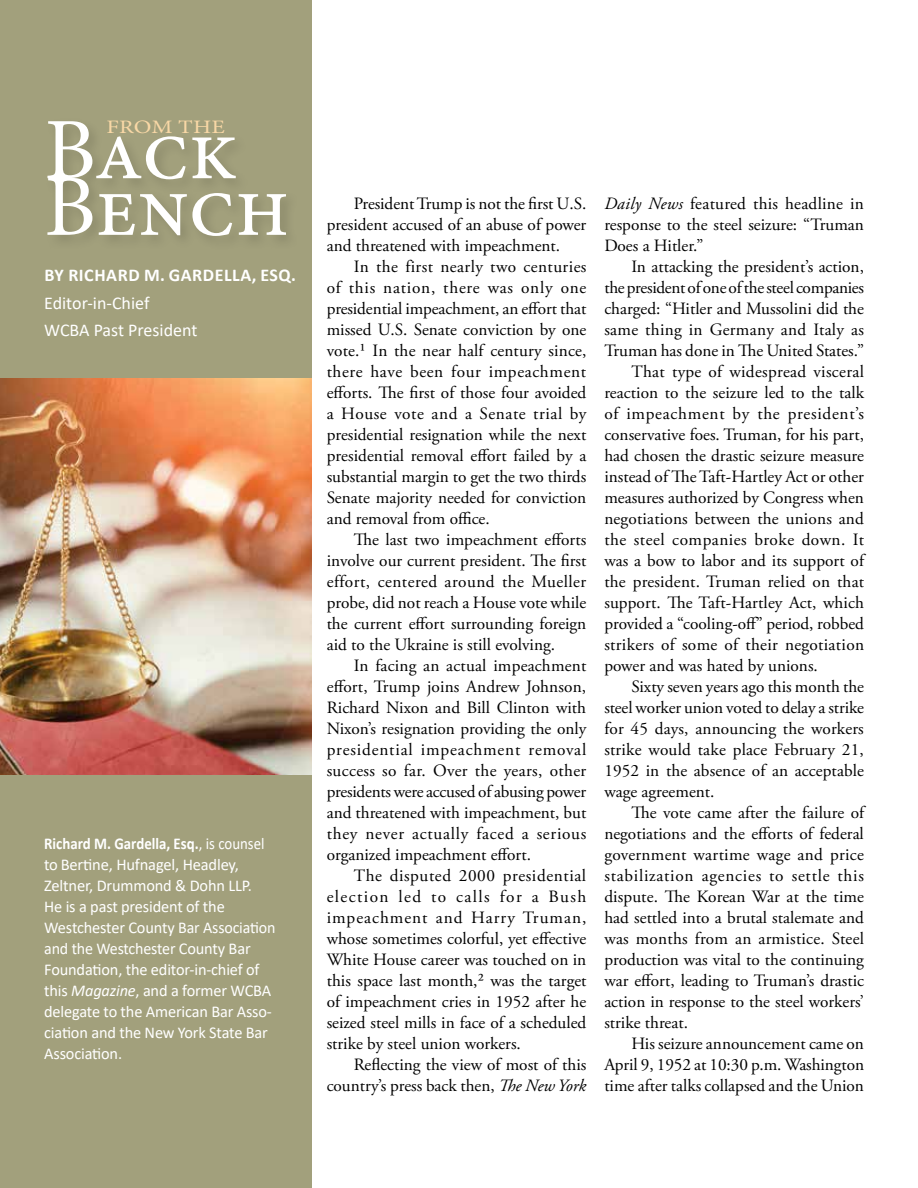
<style>
.page{position:relative;width:918px;height:1188px;background:#fff}
.page>*{position:absolute;margin:0;border:0;box-sizing:border-box;transform-origin:0 0}
.t1{font:87.6px "Minion Pro";color:#fff}
.t2{font:19.05px "Minion Pro";letter-spacing:.01em;color:#f9d8a6;scale:1.25 1}
.t3{font:18px/27.5px "Calibri";color:#fff}
.t4{font:700 18px "Calibri";letter-spacing:.03em;color:#fff}
.t5{font:17.25px/21px "Adobe Garamond Pro";color:#000;text-align:justify}
.t6{font:17.25px "Adobe Garamond Pro";letter-spacing:.02em;color:#000}
.t7{font:17.25px "Adobe Garamond Pro";letter-spacing:-.02em;color:#000}
.t8{font:17.25px "Adobe Garamond Pro";letter-spacing:.045em;color:#000}
.t9{font:17.25px "Adobe Garamond Pro";letter-spacing:.04em;color:#000}
.t10{font:17.25px "Adobe Garamond Pro";letter-spacing:.03em;color:#000}
.t11{font:16.5px/21px "Calibri";letter-spacing:-.01em;color:#fff;scale:.9 1}
.s1{font-weight:700}
.s2{font-style:italic}
</style>
<div class="page">
<div style="left:0;top:0;width:312px;height:1188px;background:#a2a07c"></div>
<img style="left:0;top:378px;width:312px;height:396px">
<div style="left:44px;top:117px;width:258px;height:134px;background:#9e9c79"></div>
<p class="t2" style="left:106px;top:114px;width:97px">FROM THE</p>
<h1 class="t1" style="left:44px;top:92px;width:195px">Back</h1>
<h1 class="t1" style="left:44px;top:148px;width:247px">Bench</h1>
<p class="t4" style="left:45px;top:263px;width:253px">BY RICHARD M. GARDELLA, ESQ.</p>
<p class="t3" style="left:44px;top:289px;width:155px">Editor-in-Chief<br>WCBA Past President</p>
<p class="t11" style="left:44px;top:832px;width:259px"><span class="s1">Richard M. Gardella, Esq.</span>, is counsel to Bertine, Hufnagel, Headley,<br>Zeltner, Drummond &amp; Dohn LLP.<br>He is a past president of the<br>Westchester County Bar Association and the Westchester County Bar<br>Foundation, the editor-in-chief of this <span class="s2">Magazine</span>, and a former WCBA delegate to the American Bar Asso&shy;ciation and the New York State Bar<br>Association.</p>
<p class="t5" style="left:327px;top:194px;width:261px;text-indent:27px">President Trump is not the first U.S. president accused of an abuse of power and threatened with impeachment.</p>
<p class="t5" style="left:327px;top:257px;width:261px;text-indent:27px">In the first nearly two centuries of this nation, there was only one presidential impeachment, an effort that missed U.S. Senate conviction by one vote.¹ In the near half century since, there have been four impeachment efforts. The first of those four avoided a House vote and a Senate trial by presidential resignation while the next presidential removal effort failed by a substantial margin to get the two thirds Senate majority needed for conviction and removal from office.</p>
<p class="t5" style="left:327px;top:530px;width:261px;text-indent:27px">The last two impeachment efforts involve our current president. The first effort, centered around the Mueller probe, did not reach a House vote while the current effort surrounding foreign aid to the Ukraine is still evolving.</p>
<p class="t5" style="left:327px;top:656px;width:261px;text-indent:27px">In facing an actual impeachment effort, Trump joins Andrew Johnson, Richard Nixon and Bill Clinton with Nixon’s resignation providing the only presidential impeachment removal success so far. Over the years, other presidents were accused of abusing power and threatened with impeachment, but they never actually faced a serious organized impeachment effort.</p>
<p class="t5" style="left:327px;top:865px;width:261px;text-indent:27px">The disputed 2000 presidential election led to calls for a Bush impeachment and Harry Truman, whose sometimes colorful, yet effective White House career was touched on in this space last month,² was the target of impeachment cries in 1952 after he seized steel mills in face of a scheduled strike by steel union workers.</p>
<p class="t5" style="left:327px;top:1054px;width:261px;text-align:right">Reflecting the view of most of this country’s press back then, <span class="s2">The New York</span></p>
<p class="t5" style="left:604px;top:193px;width:261px"><span class="s2">Daily News</span> featured this headline in response to the steel seizure: “Truman Does a Hitler.”</p>
<p class="t5" style="left:631px;top:256px;width:234px">In attacking the president’s action,</p>
<p class="t7" style="left:604px;top:277px;width:261px">the president of one of the steel companies</p>
<p class="t5" style="left:604px;top:298px;width:261px">charged: “Hitler and Mussolini did the</p>
<p class="t5" style="left:604px;top:319px;width:261px">same thing in Germany and Italy as</p>
<p class="t5" style="left:604px;top:340px;width:261px">Truman has done in The United States.”</p>
<p class="t6" style="left:631px;top:361px;width:234px">That type of widespread visceral</p>
<p class="t5" style="left:604px;top:382px;width:261px">reaction to the seizure led to the talk</p>
<p class="t9" style="left:604px;top:403px;width:261px">of impeachment by the president’s</p>
<p class="t5" style="left:604px;top:424px;width:261px">conservative foes. Truman, for his part,</p>
<p class="t5" style="left:604px;top:445px;width:261px">had chosen the drastic seizure measure</p>
<p class="t5" style="left:604px;top:466px;width:261px">instead of The Taft-Hartley Act or other</p>
<p class="t5" style="left:604px;top:487px;width:261px">measures authorized by Congress when</p>
<p class="t5" style="left:604px;top:508px;width:261px">negotiations between the unions and</p>
<p class="t10" style="left:604px;top:529px;width:261px">the steel companies broke down. It</p>
<p class="t5" style="left:604px;top:550px;width:261px">was a bow to labor and its support of</p>
<p class="t5" style="left:604px;top:571px;width:261px">the president. Truman relied on that</p>
<p class="t5" style="left:604px;top:592px;width:261px">support. The Taft-Hartley Act, which</p>
<p class="t5" style="left:604px;top:613px;width:261px">provided a “cooling-off” period, robbed</p>
<p class="t6" style="left:604px;top:634px;width:261px">strikers of some of their negotiation</p>
<p class="t5" style="left:604px;top:655px;width:215px">power and was hated by unions.</p>
<p class="t5" style="left:631px;top:676px;width:234px">Sixty seven years ago this month the</p>
<p class="t5" style="left:604px;top:697px;width:261px">steel worker union voted to delay a strike</p>
<p class="t5" style="left:604px;top:718px;width:261px">for 45 days, announcing the workers</p>
<p class="t5" style="left:604px;top:739px;width:261px">strike would take place February 21,</p>
<p class="t5" style="left:604px;top:760px;width:261px">1952 in the absence of an acceptable</p>
<p class="t5" style="left:604px;top:781px;width:112px">wage agreement.</p>
<p class="t5" style="left:631px;top:802px;width:234px">The vote came after the failure of</p>
<p class="t5" style="left:604px;top:823px;width:261px">negotiations and the efforts of federal</p>
<p class="t5" style="left:604px;top:844px;width:261px">government wartime wage and price</p>
<p class="t8" style="left:604px;top:865px;width:261px">stabilization agencies to settle this</p>
<p class="t5" style="left:604px;top:886px;width:261px">dispute. The Korean War at the time</p>
<p class="t5" style="left:604px;top:907px;width:261px">had settled into a brutal stalemate and</p>
<p class="t5" style="left:604px;top:928px;width:261px">was months from an armistice. Steel</p>
<p class="t5" style="left:604px;top:949px;width:261px">production was vital to the continuing</p>
<p class="t5" style="left:604px;top:970px;width:261px">war effort, leading to Truman’s drastic</p>
<p class="t5" style="left:604px;top:991px;width:261px">action in response to the steel workers’</p>
<p class="t5" style="left:604px;top:1012px;width:85px">strike threat.</p>
<p class="t5" style="left:631px;top:1033px;width:234px">His seizure announcement came on</p>
<p class="t5" style="left:604px;top:1054px;width:261px">April 9, 1952 at 10:30 p.m. Washington</p>
<p class="t5" style="left:604px;top:1075px;width:261px">time after talks collapsed and the Union</p>
</div>
